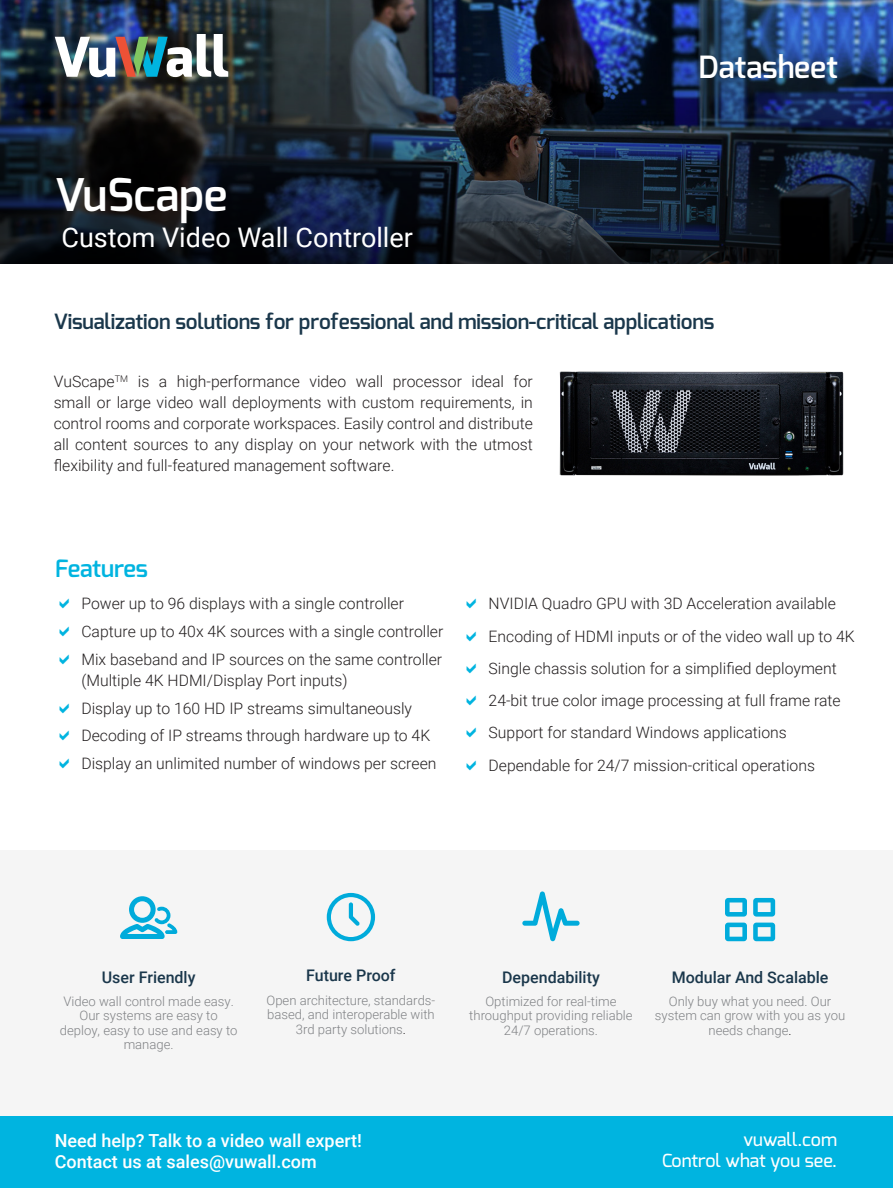
<style>
.page{position:relative;width:893px;height:1188px;background:#fff}
.page>*{position:absolute;margin:0;border:0;box-sizing:border-box;transform-origin:0 0}
.t1{font:600 45px "Exo";letter-spacing:-.005em;color:#fff}
.tekst_10_pt{font:600 30.6px "Exo";color:#fff}
.t2{font:27px "Roboto";color:#fff}
.t3{font:600 24px "Exo";letter-spacing:-.01em;color:#00b4e0}
.t4{font:600 21px "Exo";letter-spacing:-.01em;color:#1a374b}
.t5{font:500 18px "Roboto";color:#fff}
.t6{font:500 18px "Exo";color:#fff}
.t7{font:500 16.05px "Roboto";color:#1a374b}
.t8{font:300 15.75px/21px "Roboto";color:#231f20;text-align:justify}
.t9{font:300 13.05px/14.5px "Roboto";color:#808285;text-align:center}
.s1{color:#231f20}
</style>
<div class="page">
<img style="left:0;top:0;width:893px;height:264px">
<img style="left:559px;top:371px;width:285px;height:105px">
<div style="left:0;top:1117px;width:893px;height:71px;background:#00b4e0"></div>
<div style="left:0;top:850px;width:893px;height:266px;background:#f5f5f5"></div>
<img style="left:55px;top:34px;width:173px;height:43px">
<svg style="left:120px;top:896px;width:57px;height:43px"></svg>
<svg style="left:327px;top:893px;width:48px;height:48px"></svg>
<svg style="left:522px;top:891px;width:58px;height:50px"></svg>
<svg style="left:725px;top:898px;width:50px;height:43px"></svg>
<p class="t1" style="left:55px;top:166px;width:174px">VuScape</p>
<p class="t2" style="left:61px;top:218px;width:353px">Custom Video Wall Controller</p>
<p class="tekst_10_pt" style="left:699px;top:47px;width:141px">Datasheet</p>
<p class="t4" style="left:54px;top:308px;width:662px">Visualization solutions for professional and mission-critical applications</p>
<p class="t8" style="left:54px;top:371px;width:481px">VuScape<sup>TM</sup> is a high-performance video wall processor ideal for small or large video wall deployments with custom requirements, in control rooms and corporate workspaces. Easily control and distribute all content sources to any display on your network with the utmost flexibility and full-featured management software.</p>
<p class="t3" style="left:55px;top:553px;width:94px">Features</p>
<p class="t8" style="left:81px;top:593px;width:324px">Power up to 96 displays with a single controller</p>
<p class="t8" style="left:81px;top:621px;width:363px">Capture up to 40x 4K sources with a single controller</p>
<p class="t8" style="left:81px;top:648px;width:362px">Mix baseband and IP sources on the same controller (Multiple 4K HDMI/Display Port inputs)</p>
<p class="t8" style="left:81px;top:697px;width:332px">Display up to 160 HD IP streams simultaneously</p>
<p class="t8" style="left:81px;top:725px;width:350px">Decoding of IP streams through hardware up to 4K</p>
<p class="t8" style="left:81px;top:753px;width:357px">Display an unlimited number of windows per screen</p>
<p class="t8" style="left:489px;top:593px;width:349px">NVIDIA Quadro GPU with 3D Acceleration available</p>
<p class="t8" style="left:489px;top:625px;width:368px">Encoding of HDMI inputs or of the video wall up to 4K</p>
<p class="t8" style="left:489px;top:657px;width:350px">Single chassis solution for a simplified deployment</p>
<p class="t8" style="left:489px;top:690px;width:354px">24-bit true color image processing at full frame rate</p>
<p class="t8" style="left:489px;top:722px;width:300px">Support for standard Windows applications</p>
<p class="t8" style="left:489px;top:754px;width:328px">Dependable for 24/7 mission-critical operations</p>
<p class="t7" style="left:102px;top:966px;width:95px">User Friendly</p>
<p class="t9" style="left:60px;top:993px;width:179px">Video wall control made easy.<br>Our systems are easy to deploy, easy to use and easy to manage.</p>
<p class="t7" style="left:306px;top:964px;width:91px">Future Proof</p>
<p class="t9" style="left:266px;top:992px;width:170px">Open architecture, standards&shy;based, and interoperable with<br>3rd party solutions<span class="s1">.</span></p>
<p class="t5" style="left:55px;top:1128px;width:309px">Need help? Talk to a video wall expert!</p>
<p class="t5" style="left:55px;top:1149px;width:263px">Contact us at sales@vuwall.com</p>
<p class="t7" style="left:502px;top:966px;width:99px">Dependability</p>
<p class="t9" style="left:469px;top:993px;width:165px">Optimized for real-time throughput providing reliable<br>24/7 operations.</p>
<p class="t7" style="left:672px;top:966px;width:158px">Modular And Scalable</p>
<p class="t9" style="left:655px;top:993px;width:192px">Only buy what you need. Our system can grow with you as you needs change<span class="s1">.</span></p>
<p class="t6" style="left:743px;top:1128px;width:95px">vuwall.com</p>
<p class="t6" style="left:662px;top:1149px;width:176px">Control what you see.</p>
</div>
